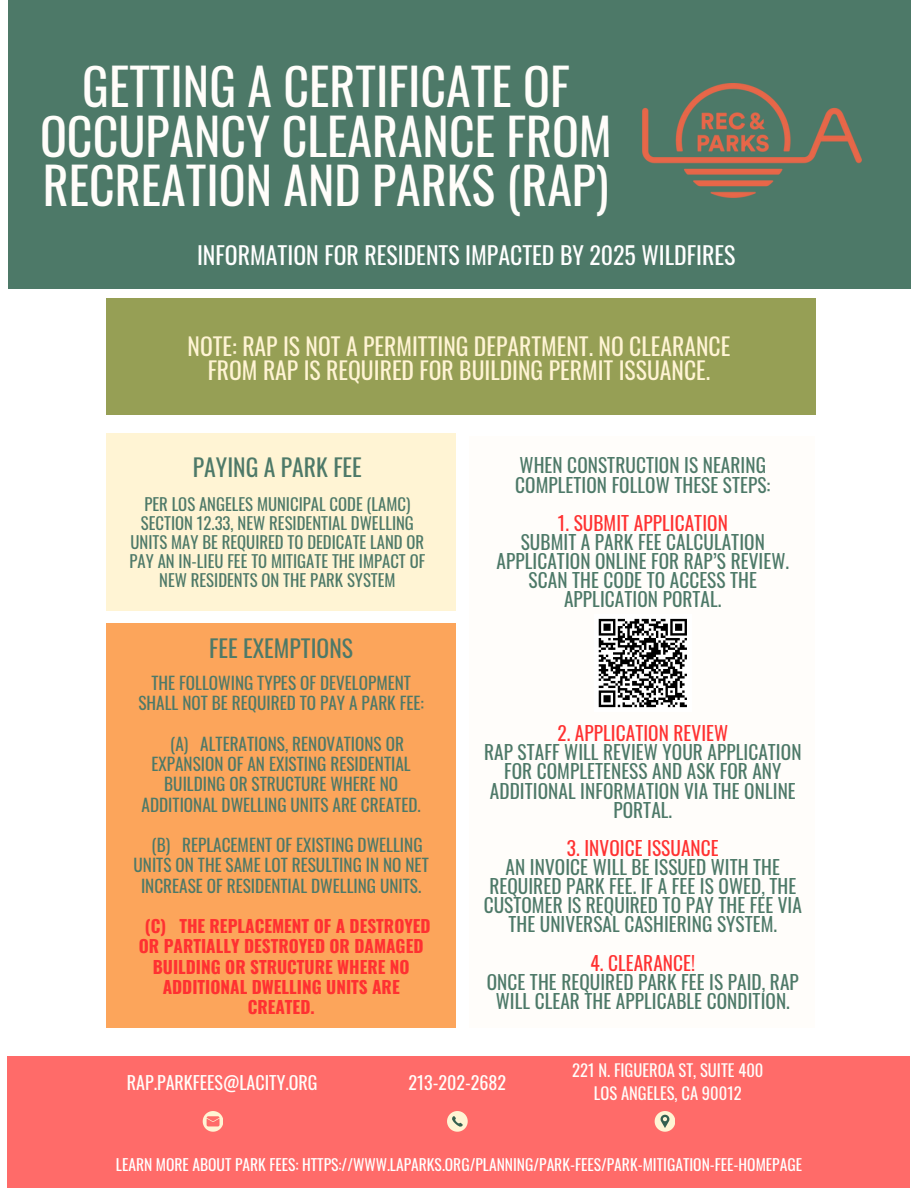
<style>
.page{position:relative;width:918px;height:1188px;background:#fff}
.page>*{position:absolute;margin:0;border:0;box-sizing:border-box;transform-origin:0 0}
.t1{font:49.95px/49.5px "Oswald";color:#fffdfa;text-align:center}
.t2{font:23.85px "Oswald";color:#fff}
.t3{font:23.7px/24.8px "Oswald";color:#fff4d4;text-align:center}
.t4{font:23.7px "Oswald";color:#4d7968}
.t5{font:19.35px/19.2px "Oswald";letter-spacing:.005em;color:#4d7968;text-align:center}
.t6{font:19.35px "Oswald";letter-spacing:.005em;color:#ff3131}
.t7{font:18px "Oswald";color:#fffdfa}
.t8{font:17.25px/20.2px "Oswald";color:#4d7968;text-align:center}
.t9{font:700 17.25px/20.2px "Oswald";color:#ff3131;text-align:center}
.t10{font:16.65px/19.2px "Oswald";color:#4d7968;text-align:center}
.t11{font:16.5px "Oswald";color:#fffdfa}
.t12{font:15.6px "Oswald";color:#fff}
.s1{color:#ff3131}
</style>
<div class="page">
<div style="left:106px;top:433px;width:350px;height:178px;background:#fff4d4"></div>
<div style="left:106px;top:623px;width:350px;height:404px;background:#fca55b"></div>
<div style="left:469px;top:436px;width:346px;height:592px;background:#fffdfa"></div>
<div style="left:106px;top:299px;width:709px;height:116px;background:#969f55"></div>
<div style="left:8px;top:1056px;width:902px;height:132px;background:#ff6b69"></div>
<div style="left:8px;top:0;width:902px;height:289px;background:#4d7968"></div>
<svg style="left:447px;top:1111px;width:20px;height:20px"></svg>
<svg style="left:655px;top:1111px;width:20px;height:20px"></svg>
<svg style="left:203px;top:1111px;width:20px;height:20px"></svg>
<div style="left:594px;top:614px;width:98px;height:98px;background:#fff"></div>
<svg style="left:598px;top:618px;width:89px;height:90px"></svg>
<img style="left:642px;top:83px;width:220px;height:115px">
<p class="t1" style="left:40px;top:60px;width:573px">GETTING A CERTIFICATE OF<br>OCCUPANCY CLEARANCE FROM<br>RECREATION AND PARKS (RAP)</p>
<h3 class="t2" style="left:197px;top:237px;width:540px">INFORMATION FOR RESIDENTS IMPACTED BY 2025 WILDFIRES</h3>
<p class="t3" style="left:188px;top:333px;width:544px">NOTE: RAP IS NOT A PERMITTING DEPARTMENT. NO CLEARANCE<br>FROM RAP IS REQUIRED FOR BUILDING PERMIT ISSUANCE.</p>
<h2 class="t4" style="left:193px;top:448px;width:170px">PAYING A PARK FEE</h2>
<h2 class="t5" style="left:515px;top:455px;width:257px;text-align:left">WHEN CONSTRUCTION IS NEARING<br>COMPLETION FOLLOW THESE STEPS:</h2>
<h2 class="t5" style="left:497px;top:512px;width:294px"><span class="s1">1. SUBMIT APPLICATION<br></span>SUBMIT A PARK FEE CALCULATION<br>APPLICATION ONLINE FOR RAP’S REVIEW.<br>SCAN THE CODE TO ACCESS THE<br>APPLICATION PORTAL.</h2>
<p class="t10" style="left:130px;top:493px;width:297px">PER LOS ANGELES MUNICIPAL CODE (LAMC)<br>SECTION 12.33, NEW RESIDENTIAL DWELLING UNITS MAY BE REQUIRED TO DEDICATE LAND OR PAY AN IN-LIEU FEE TO MITIGATE THE IMPACT OF NEW RESIDENTS ON THE PARK SYSTEM</p>
<h3 class="t4" style="left:209px;top:630px;width:145px">FEE EXEMPTIONS</h3>
<h4 class="t8" style="left:138px;top:672px;width:287px">THE FOLLOWING TYPES OF DEVELOPMENT<br>SHALL NOT BE REQUIRED TO PAY A PARK FEE:</h4>
<h3 class="t8" style="left:170px;top:733px;width:235px">(A) ALTERATIONS, RENOVATIONS OR</h3>
<h3 class="t8" style="left:152px;top:753px;width:261px">EXPANSION OF AN EXISTING RESIDENTIAL</h3>
<h3 class="t8" style="left:164px;top:774px;width:235px">BUILDING OR STRUCTURE WHERE NO</h3>
<h3 class="t8" style="left:142px;top:794px;width:281px">ADDITIONAL DWELLING UNITS ARE CREATED.</h3>
<h3 class="t8" style="left:152px;top:834px;width:272px">(B) REPLACEMENT OF EXISTING DWELLING</h3>
<h3 class="t8" style="left:134px;top:855px;width:297px">UNITS ON THE SAME LOT RESULTING IN NO NET</h3>
<h3 class="t8" style="left:141px;top:875px;width:282px">INCREASE OF RESIDENTIAL DWELLING UNITS.</h3>
<h3 class="t9" style="left:139px;top:915px;width:293px">(C) THE REPLACEMENT OF A DESTROYED<br>OR PARTIALLY DESTROYED OR DAMAGED<br>BUILDING OR STRUCTURE WHERE NO<br>ADDITIONAL DWELLING UNITS ARE<br>CREATED.</h3>
<p class="t5" style="left:484px;top:723px;width:319px"><span class="s1">2. APPLICATION REVIEW<br></span>RAP STAFF WILL REVIEW YOUR APPLICATION<br>FOR COMPLETENESS AND ASK FOR ANY<br>ADDITIONAL INFORMATION VIA THE ONLINE<br>PORTAL.</p>
<h2 class="t5" style="left:484px;top:838px;width:320px"><span class="s1">3. INVOICE ISSUANCE<br></span>AN INVOICE WILL BE ISSUED WITH THE<br>REQUIRED PARK FEE. IF A FEE IS OWED, THE<br>CUSTOMER IS REQUIRED TO PAY THE FEE VIA<br>THE UNIVERSAL CASHIERING SYSTEM.</h2>
<p class="t6" style="left:590px;top:948px;width:106px">4. CLEARANCE!</p>
<p class="t5" style="left:487px;top:971px;width:314px">ONCE THE REQUIRED PARK FEE IS PAID, RAP<br>WILL CLEAR THE APPLICABLE CONDITION.</p>
<h3 class="t7" style="left:127px;top:1068px;width:192px">RAP.PARKFEES@LACITY.ORG</h3>
<p class="t7" style="left:408px;top:1068px;width:99px">213-202-2682</p>
<p class="t11" style="left:572px;top:1057px;width:193px">221 N. FIGUEROA ST, SUITE 400</p>
<h3 class="t11" style="left:594px;top:1080px;width:149px">LOS ANGELES, CA 90012</h3>
<p class="t12" style="left:116px;top:1153px;width:688px">LEARN MORE ABOUT PARK FEES: HTTPS://WWW.LAPARKS.ORG/PLANNING/PARK-FEES/PARK-MITIGATION-FEE-HOMEPAGE</p>
</div>
